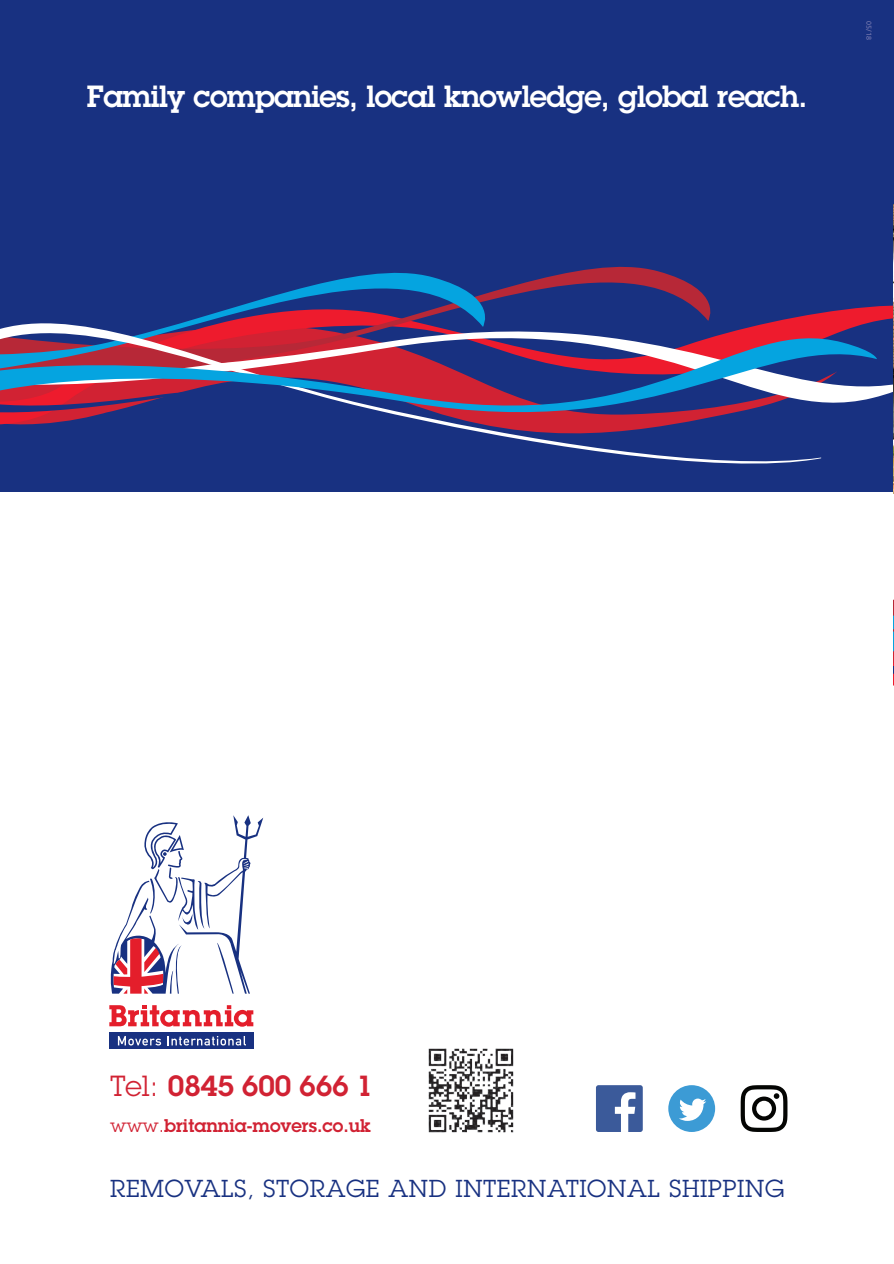
<style>
.page{position:relative;width:894px;height:1264px;background:#fff}
.page>*{position:absolute;margin:0;border:0;box-sizing:border-box;transform-origin:0 0}
.t1{font:600 30px "Lubalin Graph";letter-spacing:-.025em;color:#fff}
.t2{font:600 28.5px "Lubalin Graph";color:#d12233}
.t3{font:24px "Lubalin Graph";letter-spacing:.03em;color:#183181}
.t4{font:600 18px "Lubalin Graph";color:#d12233}
.t5{font:7.5px "Bliss";color:#7a7cb2}
.s1{font-weight:400}
</style>
<div class="page">
<hr style="left:893px;top:491px;width:1px;height:772px;background:#183181">
<svg style="left:893px;top:528px;width:1px;height:196px"></svg>
<div style="left:0;top:0;width:893px;height:491px;background:#183181"></div>
<svg style="left:820px;top:305px;width:73px;height:92px"></svg>
<svg style="left:500px;top:267px;width:209px;height:36px"></svg>
<svg style="left:249px;top:272px;width:251px;height:31px"></svg>
<svg style="left:212px;top:303px;width:608px;height:160px"></svg>
<svg style="left:0;top:314px;width:876px;height:131px"></svg>
<img style="left:893px;top:204px;width:1px;height:289px">
<div style="left:109px;top:1032px;width:144px;height:16px;background:#183181"></div>
<svg style="left:109px;top:1005px;width:144px;height:21px"></svg>
<svg style="left:110px;top:815px;width:153px;height:178px"></svg>
<svg style="left:118px;top:1036px;width:43px;height:9px"></svg>
<svg style="left:167px;top:1036px;width:79px;height:9px"></svg>
<img style="left:428px;top:1048px;width:86px;height:85px">
<svg style="left:740px;top:1085px;width:47px;height:46px"></svg>
<div style="left:595px;top:1084px;width:47px;height:47px;background:#3b5a9a;border-radius:3px"></div>
<svg style="left:614px;top:1092px;width:21px;height:39px"></svg>
<div style="left:668px;top:1084px;width:46px;height:47px;background:#3c9bd5;border-radius:50%"></div>
<svg style="left:679px;top:1098px;width:27px;height:22px"></svg>
<p class="t1" style="left:87px;top:79px;width:721px">Family companies, local knowledge, global reach.</p>
<p class="t5" style="left:871px;top:21px;width:20px;rotate:90deg">05/18</p>
<p class="t2" style="left:110px;top:1069px;width:264px"><span class="s1">Tel:</span> 0845 600 666 1</p>
<p class="t4" style="left:110px;top:1115px;width:262px"><span class="s1">www.</span>britannia-movers.co.uk</p>
<p class="t3" style="left:110px;top:1174px;width:674px">REMOVALS, STORAGE AND INTERNATIONAL SHIPPING</p>
</div>
